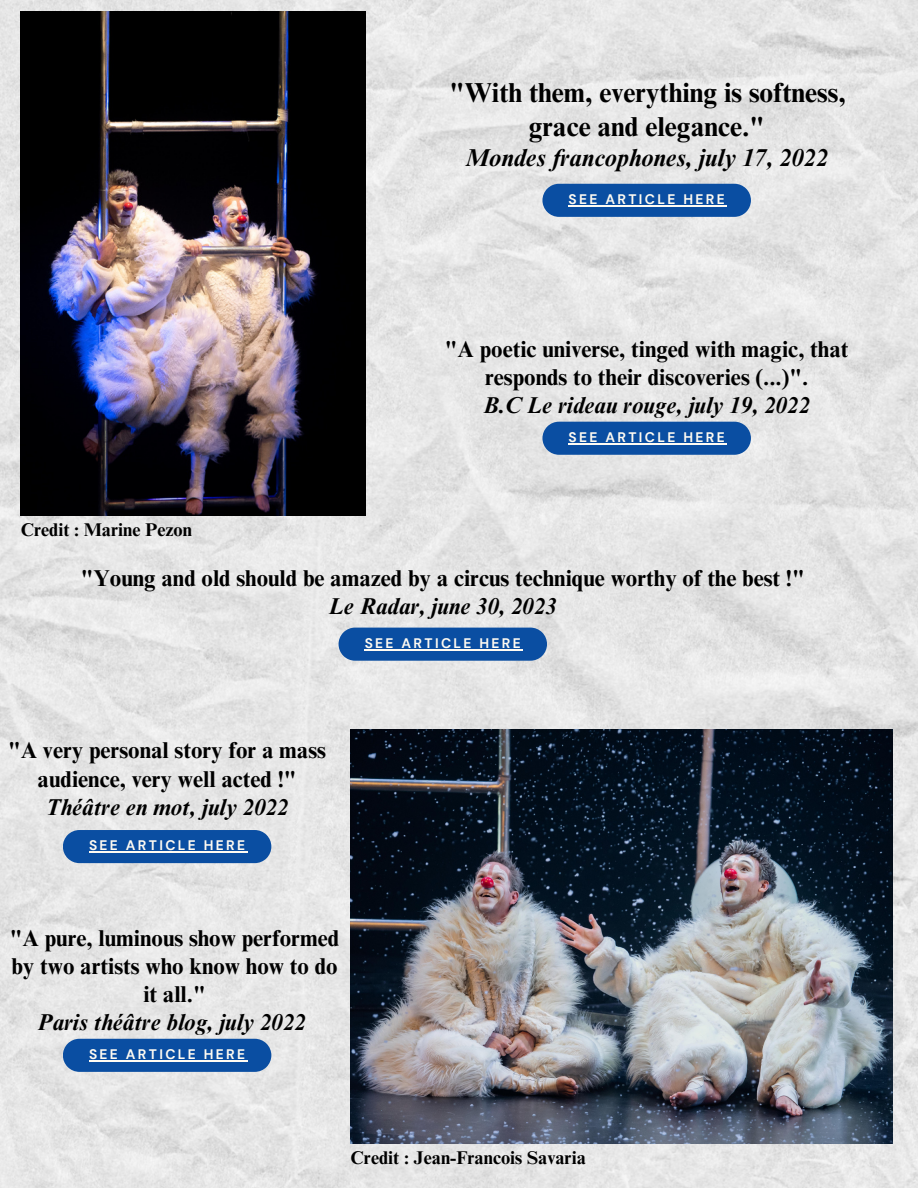
<style>
.page{position:relative;width:918px;height:1188px;background:#fff}
.page>*{position:absolute;margin:0;border:0;box-sizing:border-box;transform-origin:0 0}
.t1{font:700 27.45px "Times NRMT Pro";color:#000}
.t2{font:italic 700 24.45px "Times NRMT Pro";color:#000}
.t3{font:700 22.95px/28.2px "Times NRMT Pro";color:#000;text-align:center}
.t4{font:italic 700 22.95px "Times NRMT Pro";color:#000}
.t5{font:700 18.45px "Times NRMT Pro";color:#000}
.t6{font:700 13.8px "DM Sans";letter-spacing:.17em;color:#fffbf2}
</style>
<div class="page">
<img style="left:0;top:0;width:918px;height:1188px">
<img style="left:21px;top:11px;width:344px;height:504px">
<img style="left:351px;top:730px;width:542px;height:414px">
<svg style="left:542px;top:184px;width:209px;height:33px;background:#1858a6"></svg>
<hr style="left:569px;top:205px;width:158px;height:1px;background:#fffbf2">
<svg style="left:542px;top:422px;width:209px;height:33px;background:#1958a6"></svg>
<hr style="left:569px;top:443px;width:158px;height:1px;background:#fffbf2">
<svg style="left:339px;top:628px;width:208px;height:33px;background:#1858a6"></svg>
<hr style="left:365px;top:649px;width:158px;height:1px;background:#fffbf2">
<div style="left:63px;top:830px;width:208px;height:33px;background:#0a4ea2"></div>
<hr style="left:89px;top:851px;width:159px;height:2px;background:#fffbf2">
<svg style="left:63px;top:1039px;width:208px;height:33px;background:#1757a6"></svg>
<hr style="left:89px;top:1060px;width:159px;height:1px;background:#fffbf2">
<p class="t1" style="left:450px;top:82px;width:398px">"With them, everything is softness,</p>
<p class="t1" style="left:529px;top:116px;width:238px">grace and elegance."</p>
<p class="t2" style="left:465px;top:149px;width:365px">Mondes francophones, july 17, 2022</p>
<p class="t6" style="left:569px;top:190px;width:158px">SEE ARTICLE HERE</p>
<p class="t3" style="left:445px;top:338px;width:405px">"A poetic universe, tinged with magic, that responds to their discoveries (...)".</p>
<p class="t4" style="left:483px;top:397px;width:328px">B.C Le rideau rouge, july 19, 2022</p>
<p class="t5" style="left:21px;top:522px;width:173px">Credit : Marine Pezon</p>
<p class="t6" style="left:569px;top:428px;width:158px">SEE ARTICLE HERE</p>
<p class="t3" style="left:81px;top:567px;width:726px">"Young and old should be amazed by a circus technique worthy of the best !"</p>
<p class="t4" style="left:329px;top:598px;width:230px">Le Radar, june 30, 2023</p>
<p class="t6" style="left:365px;top:634px;width:158px">SEE ARTICLE HERE</p>
<p class="t3" style="left:8px;top:739px;width:319px">"A very personal story for a mass audience, very well acted !"</p>
<p class="t4" style="left:45px;top:798px;width:245px">Théâtre en mot, july 2022</p>
<p class="t6" style="left:89px;top:837px;width:158px">SEE ARTICLE HERE</p>
<p class="t3" style="left:10px;top:927px;width:331px">"A pure, luminous show performed by two artists who know how to do it all."</p>
<p class="t4" style="left:37px;top:1014px;width:270px">Paris théâtre blog, july 2022</p>
<p class="t6" style="left:89px;top:1045px;width:158px">SEE ARTICLE HERE</p>
<p class="t5" style="left:351px;top:1151px;width:237px">Credit : Jean-Francois Savaria</p>
</div>
